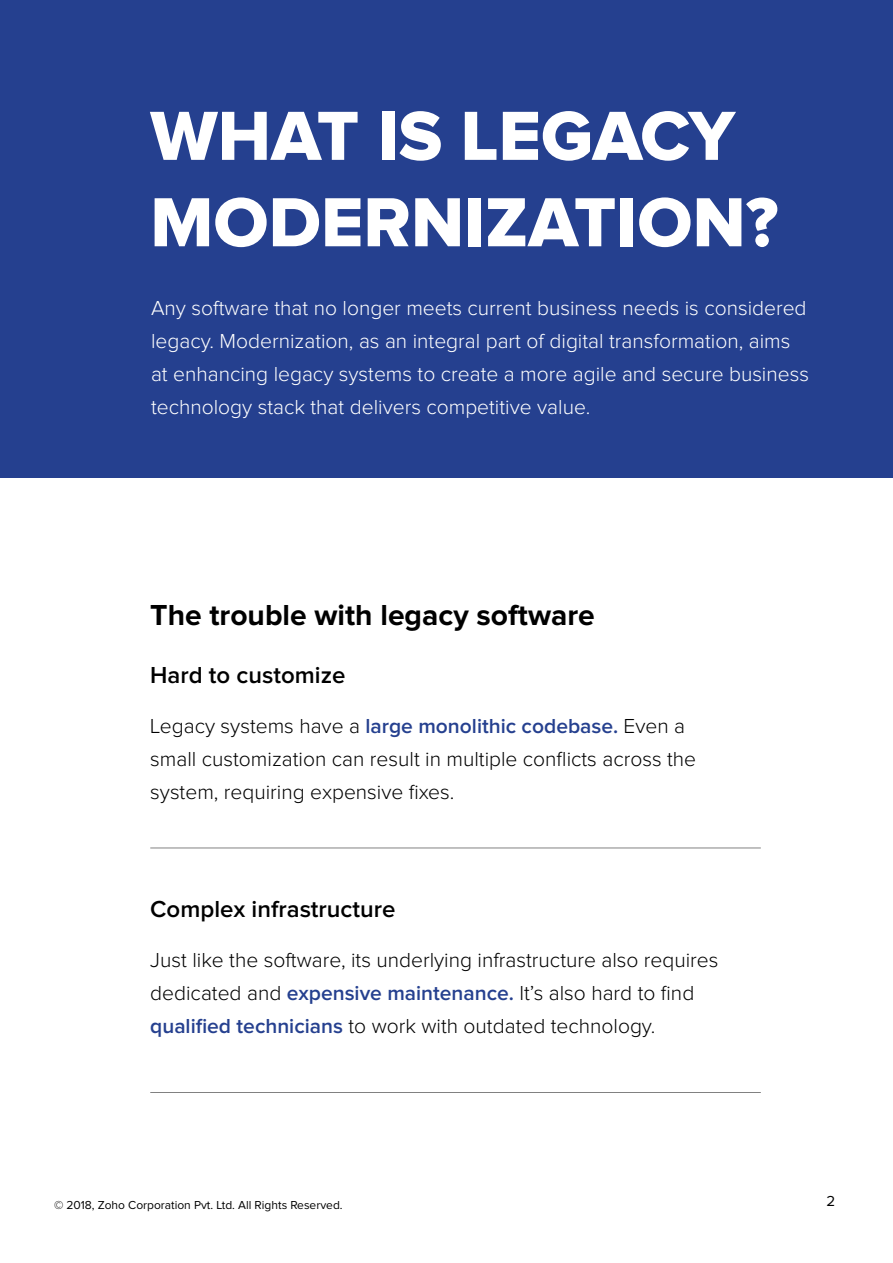
<style>
.page{position:relative;width:893px;height:1263px;background:#fff}
.page>*{position:absolute;margin:0;border:0;box-sizing:border-box;transform-origin:0 0}
.t1{font:72px "Proxima Nova Extrabld";color:#fff}
.t2{font:700 30px "Proxima Nova";color:#000}
.t3{font:600 24px "Proxima Nova";color:#000}
.t4{font:300 21px/33px "Proxima Nova";color:#000}
.t5{font:300 21px/33px "Proxima Nova";color:#fff}
.t6{font:15px "Proxima Nova";color:#000}
.t7{font:12px "Proxima Nova";color:#000}
.s1{font-weight:600;color:#25408f}
</style>
<div class="page">
<div style="left:0;top:0;width:893px;height:477px;background:#25408f"></div>
<hr style="left:150px;top:847px;width:611px;height:1px;background:#000">
<hr style="left:150px;top:1092px;width:611px;height:1px;background:#000">
<p class="t1" style="left:150px;top:103px;width:586px">WHAT IS LEGACY</p>
<p class="t1" style="left:150px;top:189px;width:630px">MODERNIZATION?</p>
<p class="t5" style="left:151px;top:293px;width:659px">Any software that no longer meets current business needs is considered legacy. Modernization, as an integral part of digital transformation, aims at enhancing legacy systems to create a more agile and secure business technology stack that delivers competitive value.</p>
<p class="t2" style="left:150px;top:601px;width:446px">The trouble with legacy software</p>
<p class="t3" style="left:150px;top:664px;width:197px">Hard to customize</p>
<p class="t4" style="left:150px;top:710px;width:547px">Legacy systems have a <span class="s1">large monolithic codebase.</span> Even a small customization can result in multiple conflicts across the system, requiring expensive fixes.</p>
<p class="t3" style="left:150px;top:898px;width:247px">Complex infrastructure</p>
<p class="t4" style="left:150px;top:944px;width:570px">Just like the software, its underlying infrastructure also requires dedicated and <span class="s1">expensive maintenance.</span> It’s also hard to find <span class="s1">qualified technicians</span> to work with outdated technology.</p>
<p class="t7" style="left:54px;top:1199px;width:290px">© 2018, Zoho Corporation Pvt. Ltd. All Rights Reserved.</p>
<p class="t6" style="left:826px;top:1194px;width:10px">2</p>
</div>
